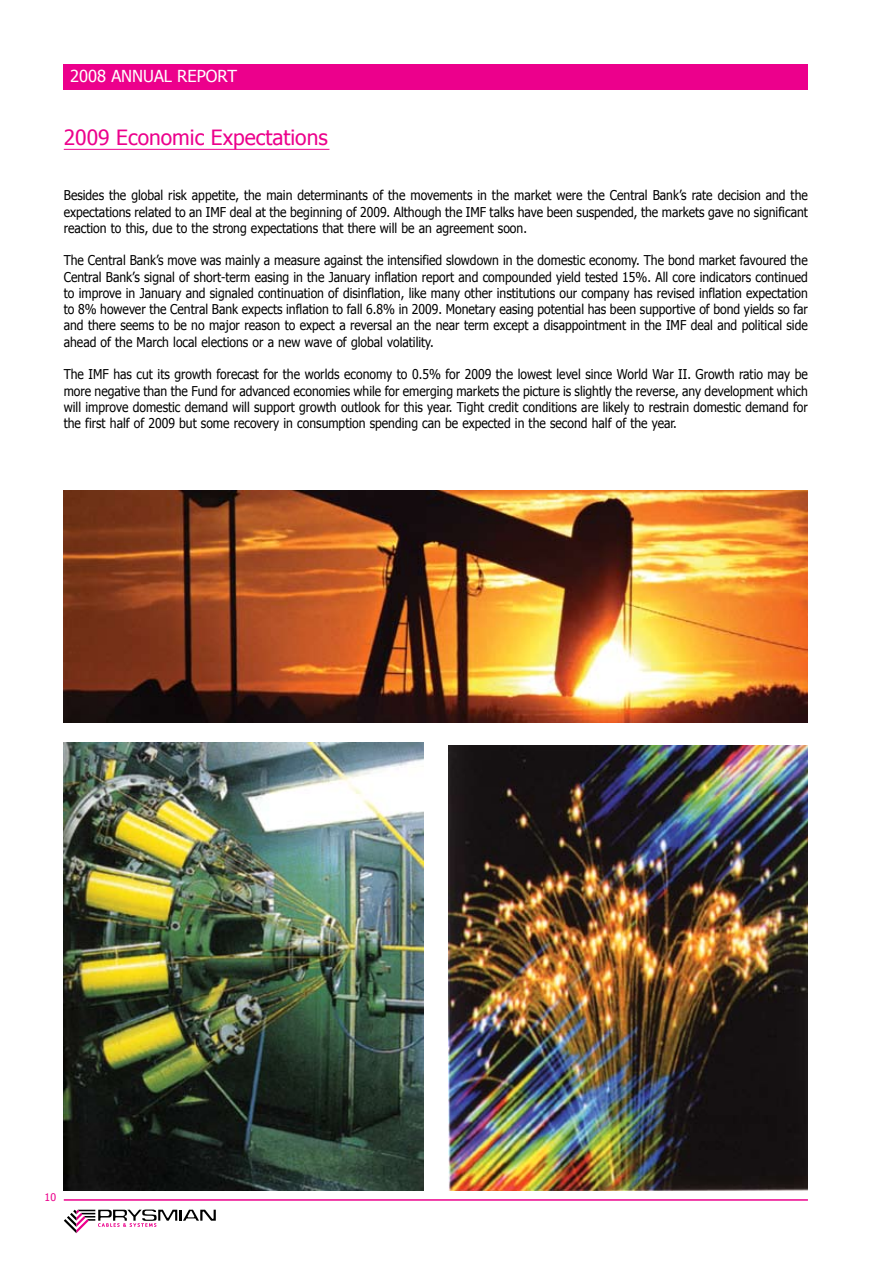
<style>
.page{position:relative;width:893px;height:1263px;background:#fff}
.page>*{position:absolute;margin:0;border:0;box-sizing:border-box;transform-origin:0 0}
.t1{font:21px "Tahoma";color:#ec008c}
.t2{font:16.5px "Tahoma";color:#fff}
.t3{font:13.5px/16.2px "Tahoma";color:#000;text-align:justify;scale:.9 1}
.t4{font:10.5px "Tahoma";color:#ec008c}
</style>
<div class="page">
<svg style="left:64px;top:1209px;width:152px;height:24px"></svg>
<hr style="left:64px;top:1199px;width:744px;height:2px;background:#ec008c">
<div style="left:64px;top:64px;width:744px;height:25px;background:#ec008c"></div>
<hr style="left:64px;top:149px;width:265px;height:1px;background:#ec008c">
<img style="left:64px;top:743px;width:359px;height:448px">
<img style="left:448px;top:746px;width:360px;height:445px">
<img style="left:64px;top:491px;width:744px;height:232px">
<p class="t2" style="left:70px;top:65px;width:168px">2008 ANNUAL REPORT</p>
<h1 class="t1" style="left:64px;top:123px;width:265px">2009 Economic Expectations</h1>
<p class="t3" style="left:64px;top:187px;width:828px">Besides the global risk appetite, the main determinants of the movements in the market were the Central Bank’s rate decision and the expectations related to an IMF deal at the beginning of 2009. Although the IMF talks have been suspended, the markets gave no significant reaction to this, due to the strong expectations that there will be an agreement soon.</p>
<p class="t3" style="left:64px;top:252px;width:828px">The Central Bank’s move was mainly a measure against the intensified slowdown in the domestic economy. The bond market favoured the Central Bank’s signal of short-term easing in the January inflation report and compounded yield tested 15%. All core indicators continued to improve in January and signaled continuation of disinflation, like many other institutions our company has revised inflation expectation to 8% however the Central Bank expects inflation to fall 6.8% in 2009. Monetary easing potential has been supportive of bond yields so far and there seems to be no major reason to expect a reversal an the near term except a disappointment in the IMF deal and political side ahead of the March local elections or a new wave of global volatility.</p>
<p class="t3" style="left:64px;top:366px;width:828px">The IMF has cut its growth forecast for the worlds economy to 0.5% for 2009 the lowest level since World War II. Growth ratio may be more negative than the Fund for advanced economies while for emerging markets the picture is slightly the reverse, any development which will improve domestic demand will support growth outlook for this year. Tight credit conditions are likely to restrain domestic demand for the first half of 2009 but some recovery in consumption spending can be expected in the second half of the year.</p>
<p class="t4" style="left:45px;top:1190px;width:13px">10</p>
</div>
